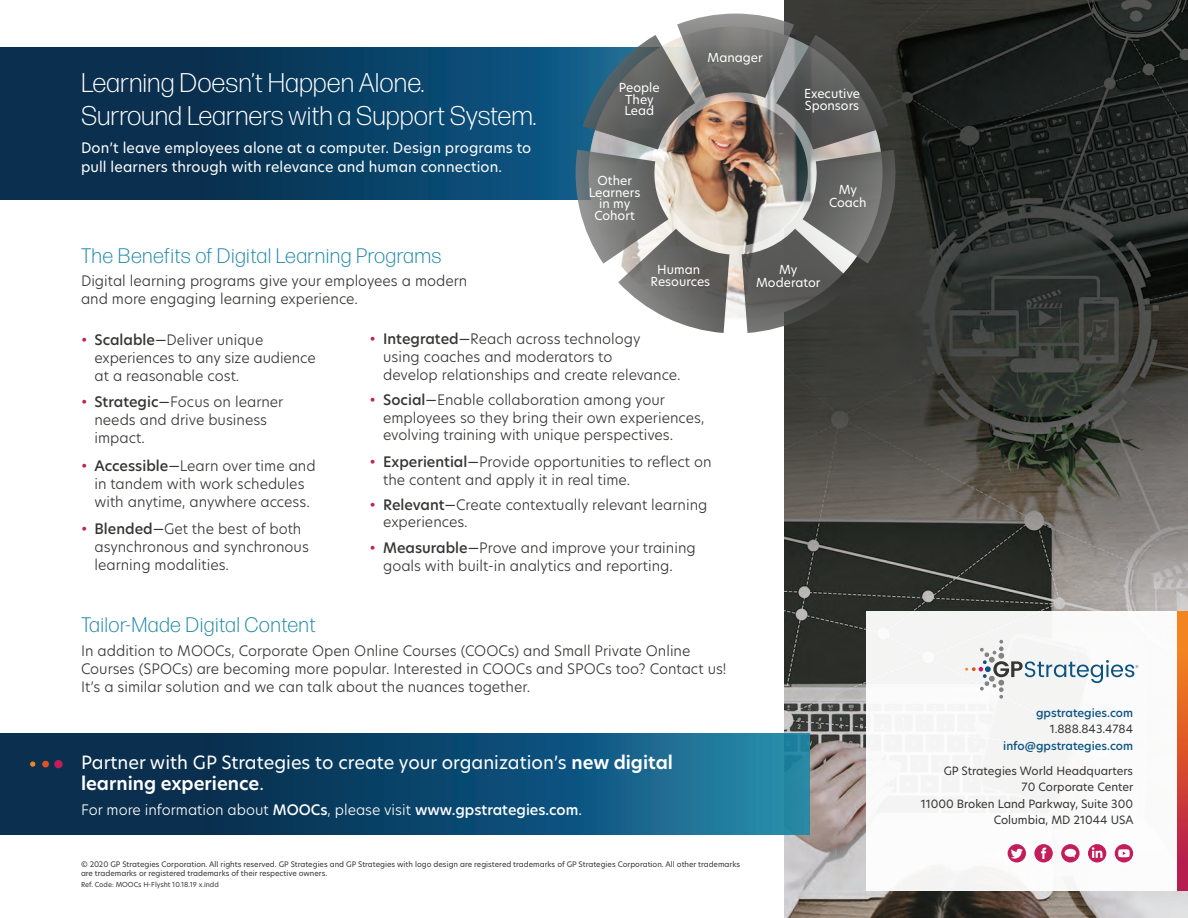
<style>
.page{position:relative;width:1188px;height:918px;background:#fff}
.page>*{position:absolute;margin:0;border:0;box-sizing:border-box;transform-origin:0 0}
.Headline{font:300 27px/33px "Forma DJR Text";color:#fff}
.bullet_points{font:300 21px "Forma DJR Text";letter-spacing:.02em;color:#208aa7}
.body_copy_para{font:18px/21px "Hero New";color:#fff}
.bullet_points-2{font:300 14.25px/18px "Hero New";color:#353534}
.subhead{font:14.25px/18.8px "Hero New";letter-spacing:.005em;color:#fff}
.body_copy_para-2{font:300 14.25px "Hero New";color:#fff}
.t1{font:12.15px/11.6px "Hero New";color:#fff;text-align:center}
.t2{font:11.25px "Hero New";color:#353534}
.t3{font:500 11.25px "Hero New";color:#0c5381}
.t4{font:7.5px/9px "Hero New";color:#353534}
.t5{font:6.75px "Hero New";color:#353534}
.s1{color:#c21e5b}
.s2{font-weight:500}
.s3{font-weight:400}
.s4{font-weight:600}
</style>
<div class="page">
<img style="left:784px;top:0;width:404px;height:918px">
<svg style="left:0;top:734px;width:810px;height:101px;background:#0f4a6e"></svg>
<div style="left:54px;top:760px;width:9px;height:8px;background:#c21e5b;border-radius:50%"></div>
<div style="left:42px;top:761px;width:7px;height:6px;background:#e05025;border-radius:50%"></div>
<svg style="left:30px;top:761px;width:5px;height:6px"></svg>
<svg style="left:0;top:48px;width:576px;height:152px;background:#0a3c60"></svg>
<div style="left:866px;top:612px;width:322px;height:279px;background:#fff"></div>
<svg style="left:1115px;top:844px;width:18px;height:18px"></svg>
<svg style="left:1088px;top:844px;width:18px;height:18px"></svg>
<svg style="left:1061px;top:844px;width:19px;height:18px"></svg>
<svg style="left:1034px;top:844px;width:19px;height:18px"></svg>
<svg style="left:1008px;top:844px;width:18px;height:18px"></svg>
<svg style="left:965px;top:640px;width:173px;height:59px"></svg>
<svg style="left:1177px;top:612px;width:11px;height:279px;background:#d75230"></svg>
<svg style="left:576px;top:14px;width:320px;height:319px;background:#83827f"></svg>
<p class="Headline" style="left:81px;top:65px;width:457px">Learning Doesn’t Happen Alone.<br>Surround Learners with a Support System.</p>
<p class="subhead" style="left:81px;top:138px;width:452px">Don’t leave employees alone at a computer. Design programs to pull learners through with relevance and human connection.</p>
<p class="bullet_points" style="left:81px;top:243px;width:362px">The Benefits of Digital Learning Programs</p>
<p class="bullet_points-2" style="left:81px;top:272px;width:388px">Digital learning programs give your employees a modern and more engaging learning experience.</p>
<p class="t1" style="left:619px;top:82px;width:42px">People<br>They<br>Lead</p>
<p class="t1" style="left:589px;top:175px;width:53px">Other<br>Learners in my<br>Cohort</p>
<p class="t1" style="left:708px;top:52px;width:57px">Manager</p>
<p class="t1" style="left:804px;top:88px;width:57px;text-align:left">Executive<br>Sponsors</p>
<p class="t1" style="left:829px;top:184px;width:39px;line-height:12.5px">My<br>Coach</p>
<p class="t1" style="left:651px;top:264px;width:61px">Human<br>Resources</p>
<p class="t1" style="left:756px;top:263px;width:66px;line-height:12.5px">My<br>Moderator</p>
<p class="bullet_points-2" style="left:94px;top:330px;width:223px;text-indent:-13px"><span class="s1">•</span> <span class="s2">Scalable</span><span class="s3">—</span>Deliver unique experiences to any size audience at a reasonable cost.</p>
<p class="bullet_points-2" style="left:94px;top:393px;width:190px;text-indent:-13px"><span class="s1">•</span> <span class="s2">Strategic</span><span class="s3">—</span>Focus on learner needs and drive business impact.</p>
<p class="bullet_points-2" style="left:81px;top:457px;width:236px;text-align:center"><span class="s1">•</span> <span class="s2">Accessible</span><span class="s3">—</span>Learn over time and in tandem with work schedules with anytime, anywhere access.</p>
<p class="bullet_points-2" style="left:94px;top:519px;width:216px;text-indent:-13px"><span class="s1">•</span> <span class="s2">Blended</span><span class="s3">—</span>Get the best of both asynchronous and synchronous learning modalities.</p>
<p class="bullet_points-2" style="left:383px;top:329px;width:299px;text-indent:-13px"><span class="s1">•</span> <span class="s2">Integrated</span><span class="s3">—</span>Reach across technology<br>using coaches and moderators to<br>develop relationships and create relevance.</p>
<p class="bullet_points-2" style="left:383px;top:390px;width:323px;text-indent:-13px"><span class="s1">•</span> <span class="s2">Social</span><span class="s3">—</span>Enable collaboration among your employees so they bring their own experiences, evolving training with unique perspectives.</p>
<p class="bullet_points-2" style="left:383px;top:452px;width:330px;text-indent:-13px"><span class="s1">•</span> <span class="s2">Experiential</span><span class="s3">—</span>Provide opportunities to reflect on the content and apply it in real time.</p>
<p class="bullet_points-2" style="left:383px;top:496px;width:326px;line-height:17.2px;text-indent:-13px"><span class="s1">•</span> <span class="s2">Relevant</span><span class="s3">—</span>Create contextually relevant learning experiences.</p>
<p class="bullet_points-2" style="left:383px;top:539px;width:314px;text-indent:-13px"><span class="s1">•</span> <span class="s2">Measurable</span><span class="s3">—</span>Prove and improve your training goals with built-in analytics and reporting.</p>
<p class="bullet_points" style="left:81px;top:613px;width:236px">Tailor-Made Digital Content</p>
<p class="bullet_points-2" style="left:81px;top:641px;width:647px">In addition to MOOCs, Corporate Open Online Courses (COOCs) and Small Private Online<br>Courses (SPOCs) are becoming more popular. Interested in COOCs and SPOCs too? Contact us!<br>It’s a similar solution and we can talk about the nuances together.</p>
<p class="body_copy_para" style="left:81px;top:752px;width:594px">Partner with GP Strategies to create your organization’s <span class="s4">new digital learning experience</span>.</p>
<p class="body_copy_para-2" style="left:81px;top:800px;width:503px">For more information about <span class="s2">MOOCs</span>, please visit <span class="s2">www.gpstrategies.com</span><span class="s3">.</span></p>
<p class="t4" style="left:81px;top:860px;width:661px">© 2020 GP Strategies Corporation. All rights reserved. GP Strategies and GP Strategies with logo design are registered trademarks of GP Strategies Corporation. All other trademarks are trademarks or registered trademarks of their respective owners.</p>
<p class="t5" style="left:81px;top:880px;width:139px">Ref. Code: MOOCs H-Flysht 10.18.19 x.indd</p>
<p class="t3" style="left:1036px;top:705px;width:99px">gpstrategies.com</p>
<p class="t2" style="left:1050px;top:721px;width:85px">1.888.843.4784</p>
<p class="t3" style="left:1003px;top:738px;width:131px">info@gpstrategies.com</p>
<p class="t2" style="left:944px;top:763px;width:191px">GP Strategies World Headquarters</p>
<p class="t2" style="left:1022px;top:780px;width:113px">70 Corporate Center</p>
<p class="t2" style="left:921px;top:796px;width:214px">11000 Broken Land Parkway, Suite 300</p>
<p class="t2" style="left:994px;top:813px;width:141px">Columbia, MD 21044 USA</p>
</div>
